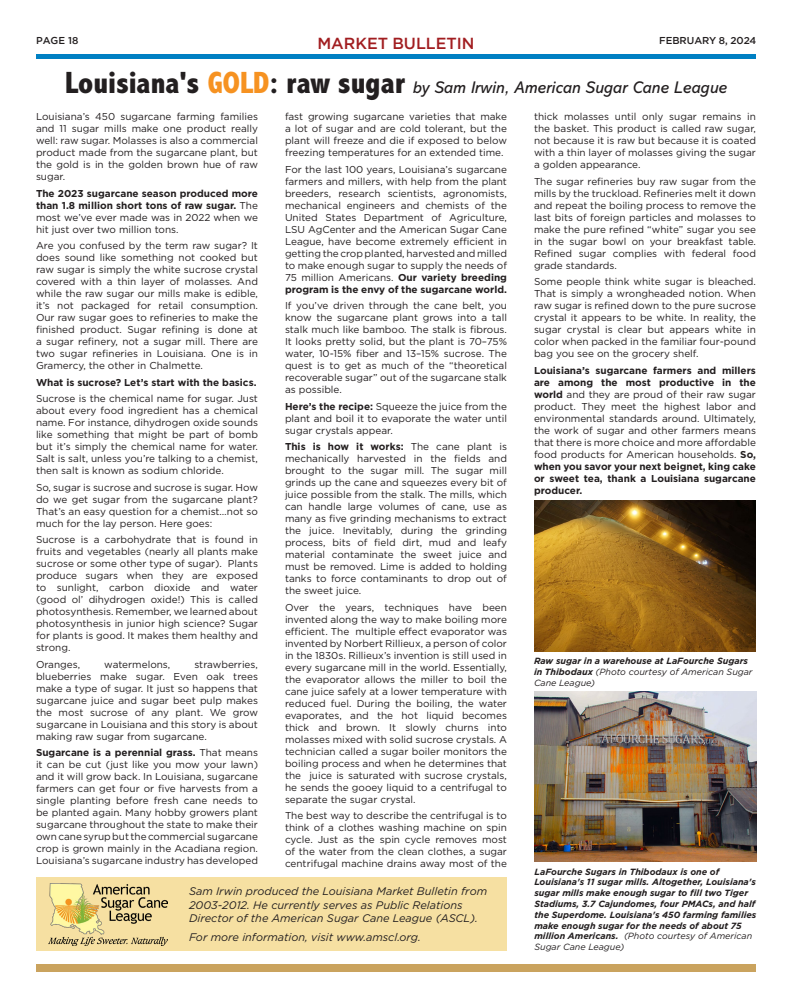
<style>
.page{position:relative;width:792px;height:1008px;background:#fff}
.page>*{position:absolute;margin:0;border:0;box-sizing:border-box;transform-origin:0 0}
.headline1{font:italic 17px "Abadi MT Pro";color:#231f20}
.t1{font:500 16px "Gotham";color:#a11d20}
.t2{font:italic 11px/13.2px "Gotham";color:#231f20}
.t3{font:10px/12px "Gotham";color:#231f20;text-align:justify}
.t4{font:700 10px/12px "Gotham";color:#231f20;text-align:justify}
.t5{font:500 10px "Gotham";color:#231f20}
.photoBlurbs{font:italic 700 9px/10.8px "Gotham";color:#231f20}
.s1{font-weight:800;font-style:normal;font-stretch:condensed;font-size:31px}
.s2{font-weight:800;font-style:normal;font-stretch:condensed;font-size:31px;color:#f69221}
.s3{font-weight:400}
.s4{font-weight:700}
</style>
<div class="page">
<div style="left:36px;top:965px;width:720px;height:7px;background:#caa35e"></div>
<hr style="left:36px;top:55px;width:720px;height:4px;background:#0080c3">
<div style="left:36px;top:877px;width:471px;height:73px;background:#f6e0a2"></div>
<img style="left:534px;top:692px;width:222px;height:170px">
<img style="left:534px;top:500px;width:222px;height:152px">
<img style="left:49px;top:883px;width:118px;height:63px">
<p class="t5" style="left:36px;top:34px;width:44px">PAGE 18</p>
<h2 class="t1" style="left:317px;top:33px;width:159px">MARKET BULLETIN</h2>
<p class="t5" style="left:659px;top:34px;width:99px">FEBRUARY 8, 2024</p>
<p class="headline1" style="left:65px;top:79px;width:663px"><span class="s1">Louisiana's</span> <span class="s2">GOLD</span><span class="s1">: raw sugar</span> by Sam Irwin, American Sugar Cane League</p>
<p class="t3" style="left:36px;top:111px;width:224px">Louisiana’s 450 sugarcane farming families and 11 sugar mills make one product really well: raw sugar. Molasses is also a commercial product made from the sugarcane plant, but the gold is in the golden brown hue of raw sugar.</p>
<p class="t4" style="left:36px;top:187px;width:223px">The 2023 sugarcane season produced more than 1.8 million short tons of raw sugar. <span class="s3">The most we’ve ever made was in 2022 when we hit just over two million tons.</span></p>
<p class="t3" style="left:36px;top:240px;width:224px">Are you confused by the term raw sugar? It does sound like something not cooked but raw sugar is simply the white sucrose crystal covered with a thin layer of molasses. And while the raw sugar our mills make is edible, it’s not packaged for retail consumption.<br>Our raw sugar goes to refineries to make the finished product. Sugar refining is done at a sugar refinery, not a sugar mill. There are two sugar refineries in Louisiana. One is in Gramercy, the other in Chalmette.</p>
<p class="t4" style="left:36px;top:376px;width:222px">What is sucrose? Let’s start with the basics.</p>
<p class="t3" style="left:36px;top:393px;width:224px">Sucrose is the chemical name for sugar. Just about every food ingredient has a chemical name. For instance, dihydrogen oxide sounds like something that might be part of bomb but it’s simply the chemical name for water.<br>Salt is salt, unless you’re talking to a chemist, then salt is known as sodium chloride.</p>
<p class="t3" style="left:36px;top:481px;width:224px">So, sugar is sucrose and sucrose is sugar. How do we get sugar from the sugarcane plant?<br>That’s an easy question for a chemist…not so much for the lay person. Here goes:</p>
<p class="t3" style="left:36px;top:534px;width:224px">Sucrose is a carbohydrate that is found in fruits and vegetables (nearly all plants make sucrose or some other type of sugar). Plants produce sugars when they are exposed to sunlight, carbon dioxide and water (good ol’ dihydrogen oxide!) This is called photosynthesis. Remember, we learned about photosynthesis in junior high science? Sugar for plants is good. It makes them healthy and strong.</p>
<p class="t3" style="left:36px;top:658px;width:46px">Oranges,</p>
<p class="t3" style="left:104px;top:658px;width:68px">watermelons,</p>
<p class="t3" style="left:285px;top:111px;width:224px">fast growing sugarcane varieties that make a lot of sugar and are cold tolerant, but the plant will freeze and die if exposed to below freezing temperatures for an extended time.</p>
<p class="t3" style="left:285px;top:163px;width:224px">For the last 100 years, Louisiana’s sugarcane farmers and millers, with help from the plant breeders, research scientists, agronomists, mechanical engineers and chemists of the United States Department of Agriculture, LSU AgCenter and the American Sugar Cane League, have become extremely efficient in getting the crop planted, harvested and milled to make enough sugar to supply the needs of 75 million Americans. <span class="s4">Our variety breeding program is the envy of the sugarcane world.</span></p>
<p class="t3" style="left:285px;top:300px;width:224px">If you’ve driven through the cane belt, you know the sugarcane plant grows into a tall stalk much like bamboo. The stalk is fibrous.<br>It looks pretty solid, but the plant is 70–75% water, 10-15% fiber and 13–15% sucrose. The quest is to get as much of the “theoretical recoverable sugar” out of the sugarcane stalk as possible.</p>
<p class="t3" style="left:285px;top:400px;width:224px"><span class="s4">Here’s the recipe:</span> Squeeze the juice from the plant and boil it to evaporate the water until sugar crystals appear.</p>
<p class="t3" style="left:285px;top:441px;width:224px"><span class="s4">This is how it works:</span> The cane plant is mechanically harvested in the fields and brought to the sugar mill. The sugar mill grinds up the cane and squeezes every bit of juice possible from the stalk. The mills, which can handle large volumes of cane, use as many as five grinding mechanisms to extract the juice. Inevitably, during the grinding process, bits of field dirt, mud and leafy material contaminate the sweet juice and must be removed. Lime is added to holding tanks to force contaminants to drop out of the sweet juice.</p>
<p class="t3" style="left:285px;top:601px;width:224px">Over the years, techniques have been invented along the way to make boiling more efficient. The multiple effect evaporator was invented by Norbert Rillieux, a person of color in the 1830s. Rillieux’s invention is still used in every sugarcane mill in the world. Essentially, the evaporator allows the miller to boil the cane juice safely at a lower temperature with reduced fuel. During the boiling, the water evaporates, and the hot liquid becomes thick and brown. It slowly churns into molasses mixed with solid sucrose crystals. A technician called a sugar boiler monitors the boiling process and when he determines that the juice is saturated with sucrose crystals, he sends the gooey liquid to a centrifugal to separate the sugar crystal.</p>
<p class="t3" style="left:285px;top:810px;width:224px">The best way to describe the centrifugal is to think of a clothes washing machine on spin cycle. Just as the spin cycle removes most of the water from the clean clothes, a sugar centrifugal machine drains away most of the</p>
<p class="t3" style="left:534px;top:111px;width:224px">thick molasses until only sugar remains in the basket. This product is called raw sugar, not because it is raw but because it is coated with a thin layer of molasses giving the sugar a golden appearance.</p>
<p class="t3" style="left:534px;top:175px;width:224px">The sugar refineries buy raw sugar from the mills by the truckload. Refineries melt it down and repeat the boiling process to remove the last bits of foreign particles and molasses to make the pure refined “white” sugar you see in the sugar bowl on your breakfast table.<br>Refined sugar complies with federal food grade standards.</p>
<p class="t3" style="left:534px;top:276px;width:224px">Some people think white sugar is bleached.<br>That is simply a wrongheaded notion. When raw sugar is refined down to the pure sucrose crystal it appears to be white. In reality, the sugar crystal is clear but appears white in color when packed in the familiar four-pound bag you see on the grocery shelf.</p>
<p class="t3" style="left:534px;top:364px;width:224px"><span class="s4">Louisiana’s sugarcane farmers and millers are among the most productive in the world</span> and they are proud of their raw sugar product. They meet the highest labor and environmental standards around. Ultimately, the work of sugar and other farmers means that there is more choice and more affordable food products for American households. <span class="s4">So, when you savor your next beignet, king cake or sweet tea, thank a Louisiana sugarcane producer.</span></p>
<p class="photoBlurbs" style="left:534px;top:656px;width:220px">Raw sugar in a warehouse at LaFourche Sugars in Thibodaux <span class="s3">(Photo courtesy of American Sugar<br>Cane League)</span></p>
<p class="t3" style="left:36px;top:658px;width:224px;text-indent:158px">strawberries, blueberries make sugar. Even oak trees make a type of sugar. It just so happens that sugarcane juice and sugar beet pulp makes the most sucrose of any plant. We grow sugarcane in Louisiana and this story is about making raw sugar from sugarcane.</p>
<p class="t3" style="left:36px;top:747px;width:224px"><span class="s4">Sugarcane is a perennial grass.</span> That means it can be cut (just like you mow your lawn) and it will grow back. In Louisiana, sugarcane farmers can get four or five harvests from a single planting before fresh cane needs to be planted again. Many hobby growers plant sugarcane throughout the state to make their own cane syrup but the commercial sugarcane crop is grown mainly in the Acadiana region.<br>Louisiana’s sugarcane industry has developed</p>
<p class="photoBlurbs" style="left:534px;top:866px;width:224px">LaFourche Sugars in Thibodaux is one of Louisiana's 11 sugar mills. Altogether, Louisiana's sugar mills make enough sugar to fill two Tiger Stadiums, 3.7 Cajundomes, four PMACs, and half the Superdome. Louisiana's 450 farming families make enough sugar for the needs of about 75 million Americans. <span class="s3">(Photo courtesy of American Sugar Cane League)</span></p>
<p class="t2" style="left:189px;top:885px;width:300px">Sam Irwin produced the Louisiana Market Bulletin from<br>2003-2012. He currently serves as Public Relations<br>Director of the American Sugar Cane League (ASCL).</p>
<p class="t2" style="left:189px;top:930px;width:233px">For more information, visit www.amscl.org.</p>
</div>
